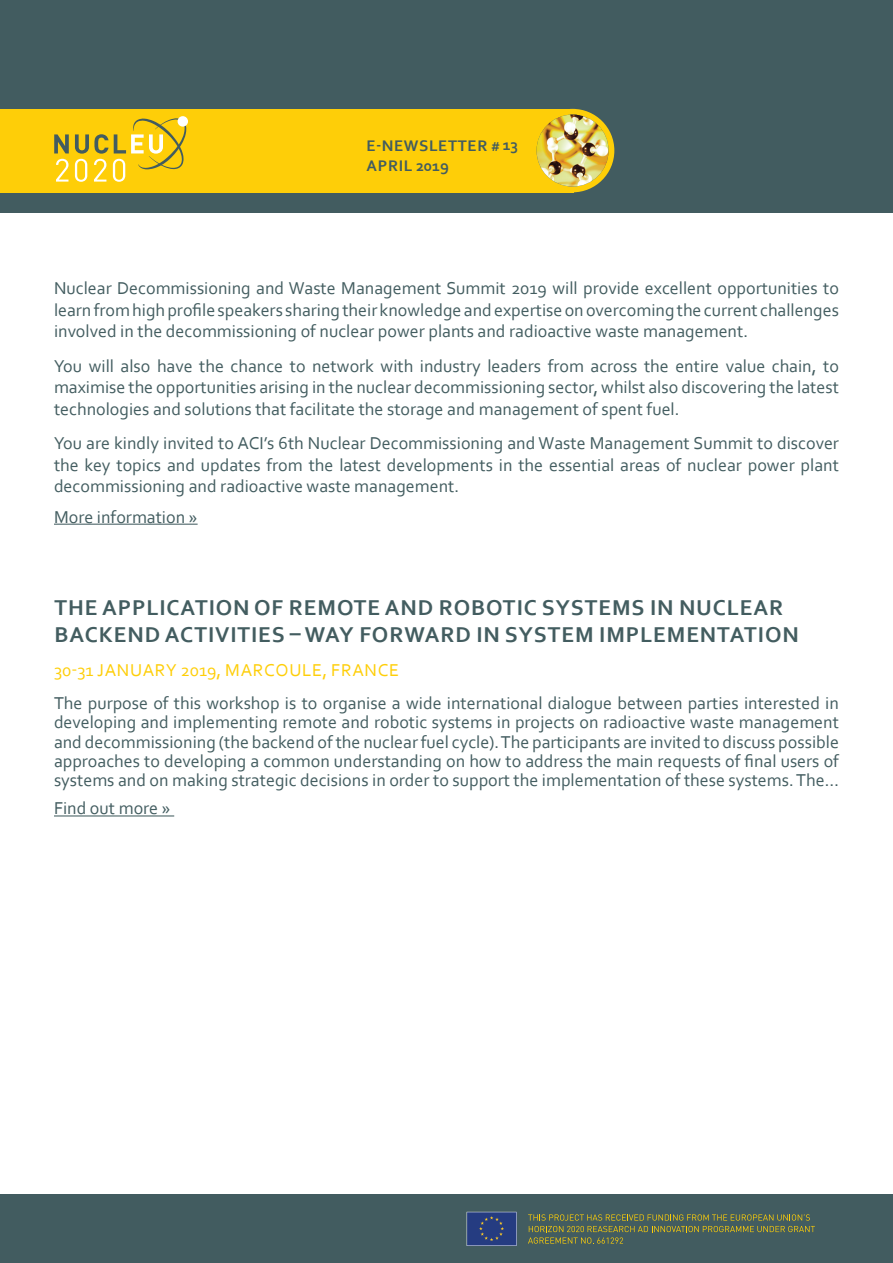
<style>
.page{position:relative;width:893px;height:1263px;background:#fff}
.page>*{position:absolute;margin:0;border:0;box-sizing:border-box;transform-origin:0 0}
.Heading_2{font:700 22.5px/27px "Corbel";letter-spacing:.04em;color:#435d60}
.Normal__Web{font:18px/21.6px "Corbel";color:#435d60;text-align:justify}
.Heading_2-2{font:18px "Corbel";letter-spacing:.04em;color:#fece08}
.t1{font:700 16.05px "Corbel";letter-spacing:.04em;color:#425c60}
.s1{font-size:13.5px}
</style>
<div class="page">
<div style="left:0;top:1195px;width:893px;height:68px;background:#425c60"></div>
<svg style="left:528px;top:1214px;width:282px;height:6px"></svg>
<svg style="left:528px;top:1226px;width:287px;height:18px"></svg>
<svg style="left:467px;top:1212px;width:50px;height:34px;background:#314682"></svg>
<hr style="left:54px;top:524px;width:144px;height:1px;background:#435d60">
<hr style="left:54px;top:815px;width:120px;height:1px;background:#435d60">
<div style="left:0;top:0;width:893px;height:213px;background:#425c60"></div>
<div style="left:0;top:109px;width:573px;height:83px;background:#fece08"></div>
<div style="left:531px;top:109px;width:83px;height:83px;background:#fece08;border-radius:50%"></div>
<img style="left:537px;top:115px;width:72px;height:72px;border-radius:36px">
<div style="left:178px;top:116px;width:10px;height:11px;background:#fff;border-radius:50%"></div>
<svg style="left:54px;top:134px;width:15px;height:19px"></svg>
<svg style="left:56px;top:159px;width:12px;height:23px"></svg>
<svg style="left:75px;top:118px;width:111px;height:64px"></svg>
<p class="t1" style="left:367px;top:136px;width:153px">E-NEWSLETTER <span class="s1">#</span> 13</p>
<p class="t1" style="left:367px;top:156px;width:84px">APRIL 2019</p>
<p class="Normal__Web" style="left:54px;top:277px;width:786px">Nuclear Decommissioning and Waste Management Summit 2019 will provide excellent opportunities to learn from high profile speakers sharing their knowledge and expertise on overcoming the current challenges involved in the decommissioning of nuclear power plants and radioactive waste management.</p>
<p class="Normal__Web" style="left:54px;top:354px;width:786px">You will also have the chance to network with industry leaders from across the entire value chain, to maximise the opportunities arising in the nuclear decommissioning sector, whilst also discovering the latest technologies and solutions that facilitate the storage and management of spent fuel.</p>
<p class="Normal__Web" style="left:54px;top:432px;width:786px">You are kindly invited to ACI’s 6th Nuclear Decommissioning and Waste Management Summit to discover the key topics and updates from the latest developments in the essential areas of nuclear power plant decommissioning and radioactive waste management.</p>
<p class="Normal__Web" style="left:54px;top:505px;width:145px">More information »</p>
<p class="Heading_2" style="left:54px;top:594px;width:746px">THE APPLICATION OF REMOTE AND ROBOTIC SYSTEMS IN NUCLEAR<br>BACKEND ACTIVITIES – WAY FORWARD IN SYSTEM IMPLEMENTATION</p>
<p class="Heading_2-2" style="left:54px;top:659px;width:346px">30-31 JANUARY 2019, MARCOULE, FRANCE</p>
<p class="Normal__Web" style="left:54px;top:692px;width:786px;line-height:19.4px">The purpose of this workshop is to organise a wide international dialogue between parties interested in developing and implementing remote and robotic systems in projects on radioactive waste management and decommissioning (the backend of the nuclear fuel cycle). The participants are invited to discuss possible approaches to developing a common understanding on how to address the main requests of final users of systems and on making strategic decisions in order to support the implementation of these systems. The…</p>
<p class="Normal__Web" style="left:54px;top:797px;width:118px">Find out more »</p>
</div>
